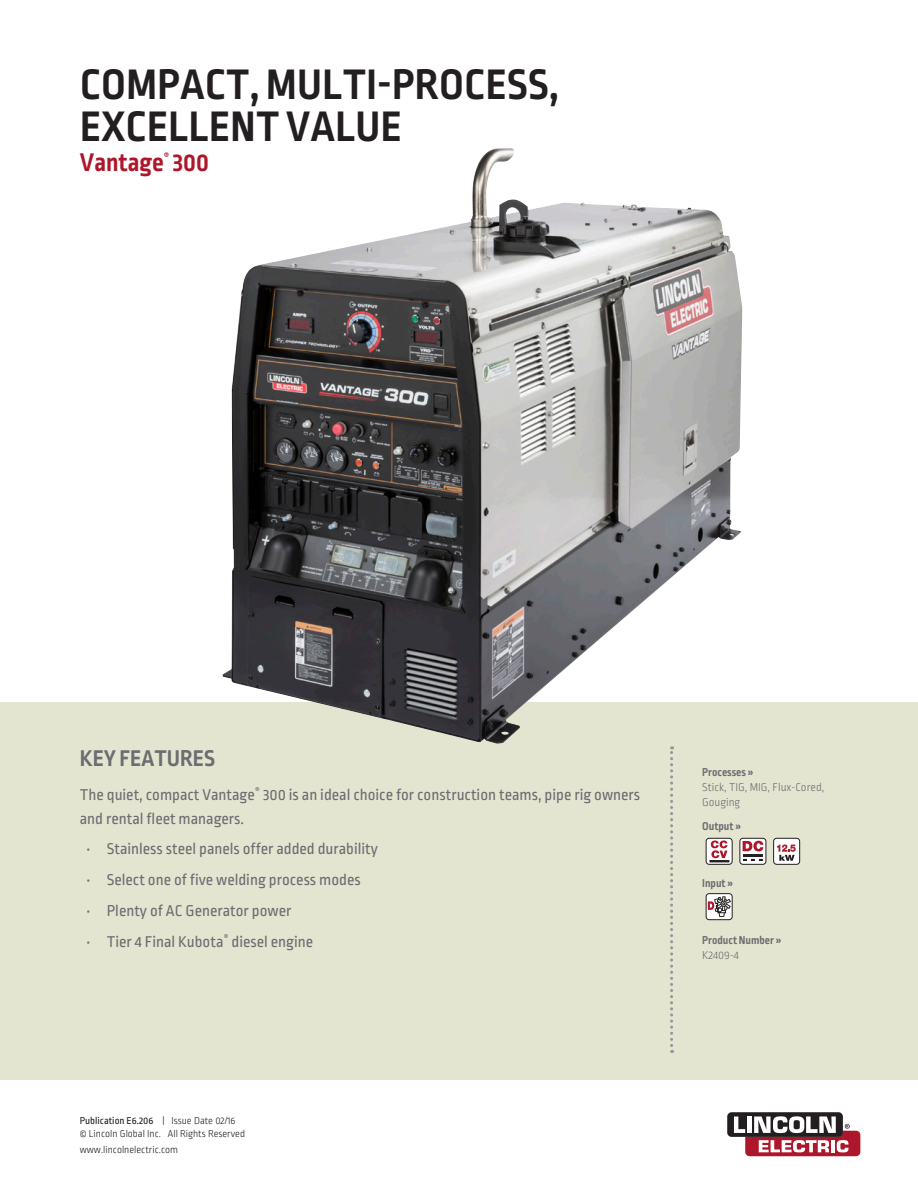
<style>
.page{position:relative;width:918px;height:1188px;background:#fff}
.page>*{position:absolute;margin:0;border:0;box-sizing:border-box;transform-origin:0 0}
.t1{font:700 45px/42px "Ropa Sans Pro";letter-spacing:.01em;color:#231f20}
.t2{font:700 27px "Ropa Sans Pro";color:#ae172b}
._04-Main_Text{font:700 24px "Ropa Sans Pro";color:#6c6d70}
._04-Main_Text-2{font:16.5px/24px "Ropa Sans Pro";color:#6c6d70}
.t3{font:300 12px/15px "Ropa Sans Pro";color:#6c6d70}
.t4{font:700 12px "Ropa Sans Pro";color:#6c6d70}
.t5{font:700 10.8px "Ropa Sans Pro";color:#ae172b}
.t6{font:300 10.5px/13.5px "Ropa Sans Pro";color:#231f20}
.s1{font-weight:400}
</style>
<div class="page">
<div style="left:0;top:702px;width:918px;height:378px;background:#e4e5d0"></div>
<svg style="left:670px;top:746px;width:3px;height:307px"></svg>
<div style="left:727px;top:1112px;width:116px;height:25px;background:#231f20;border-radius:4px"></div>
<svg style="left:734px;top:1116px;width:126px;height:40px"></svg>
<svg style="left:706px;top:838px;width:26px;height:26px"></svg>
<div style="left:706px;top:838px;width:27px;height:27px;border:1px solid #231f20;border-radius:3px"></div>
<hr style="left:709px;top:860px;width:20px;height:2px;background:#231f20">
<svg style="left:711px;top:840px;width:17px;height:18px"></svg>
<div style="left:740px;top:838px;width:26px;height:26px;background:#fff;border-radius:3px"></div>
<div style="left:739px;top:838px;width:27px;height:27px;border:1px solid #231f20;border-radius:3px"></div>
<svg style="left:743px;top:841px;width:20px;height:11px"></svg>
<hr style="left:743px;top:854px;width:20px;height:3px;background:#231f20">
<svg style="left:743px;top:859px;width:20px;height:2px"></svg>
<div style="left:774px;top:838px;width:26px;height:26px;background:#fff;border-radius:3px"></div>
<div style="left:773px;top:838px;width:27px;height:27px;border:1px solid #231f20;border-radius:3px"></div>
<svg style="left:777px;top:844px;width:19px;height:17px"></svg>
<div style="left:706px;top:894px;width:26px;height:26px;background:#fff;border-radius:3px"></div>
<div style="left:706px;top:893px;width:27px;height:27px;border:1px solid #231f20;border-radius:3px"></div>
<svg style="left:708px;top:893px;width:23px;height:24px"></svg>
<img style="left:223px;top:148px;width:519px;height:596px">
<p class="t1" style="left:80px;top:65px;width:480px">COMPACT, MULTI-PROCESS,<br>EXCELLENT VALUE</p>
<p class="t5" style="left:164px;top:151px;width:7px">®</p>
<p class="t2" style="left:80px;top:147px;width:131px">Vantage 300</p>
<p class="_04-Main_Text" style="left:80px;top:745px;width:137px">KEY FEATURES</p>
<p class="_04-Main_Text-2" style="left:80px;top:783px;width:562px">The quiet, compact Vantage<sup>®</sup> 300 is an ideal choice for construction teams, pipe rig owners and rental fleet managers.</p>
<p class="_04-Main_Text-2" style="left:87px;top:838px;width:293px">• Stainless steel panels offer added durability</p>
<p class="_04-Main_Text-2" style="left:87px;top:869px;width:276px">• Select one of five welding process modes</p>
<p class="_04-Main_Text-2" style="left:87px;top:899px;width:206px">• Plenty of AC Generator power</p>
<p class="_04-Main_Text-2" style="left:87px;top:930px;width:228px">• Tier 4 Final Kubota<sup>®</sup> diesel engine</p>
<p class="t6" style="left:80px;top:1114px;width:167px"><span class="s1">Publication E6.206</span> | Issue Date 02/16<br>© Lincoln Global Inc. All Rights Reserved</p>
<p class="t6" style="left:80px;top:1144px;width:100px">www.lincolnelectric.com</p>
<p class="t4" style="left:702px;top:765px;width:53px">Processes »</p>
<p class="t3" style="left:702px;top:780px;width:124px">Stick, TIG, MIG, Flux-Cored,<br>Gouging</p>
<p class="t4" style="left:702px;top:820px;width:41px">Output »</p>
<p class="t4" style="left:702px;top:876px;width:33px">Input »</p>
<p class="t4" style="left:702px;top:933px;width:81px">Product Number »</p>
<p class="t3" style="left:702px;top:948px;width:38px">K2409-4</p>
</div>
